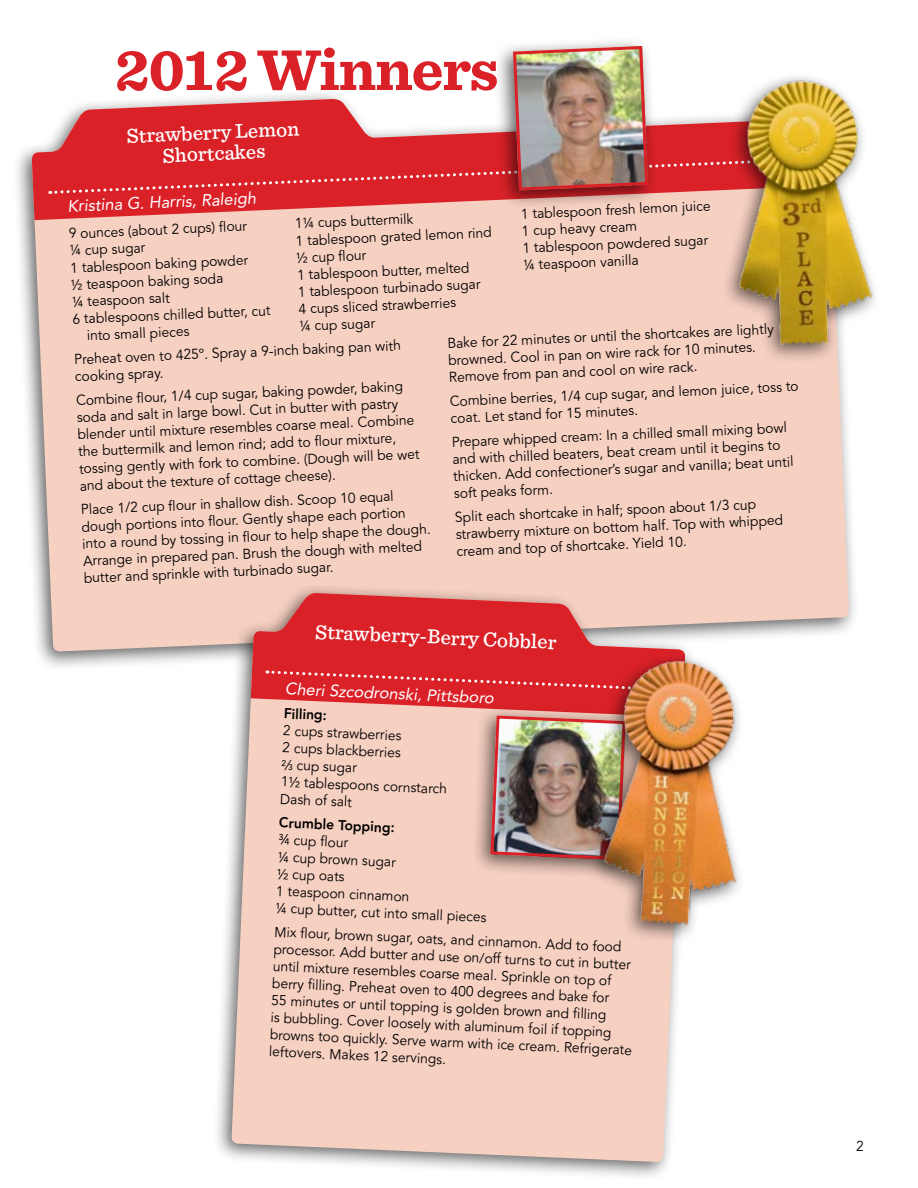
<style>
.page{position:relative;width:918px;height:1188px;background:#fff}
.page>*{position:absolute;margin:0;border:0;box-sizing:border-box;transform-origin:0 0}
.t1{font:700 60px "Sentinel";letter-spacing:-.02em;color:#da2128}
.t2{font:500 21px/21px "Sentinel";color:#fff;text-align:center}
.t3{font:italic 16.5px "Avenir";color:#fff}
.t4{font:14.25px/17.1px "Avenir";color:#000}
.t5{font:800 14.25px "Avenir";color:#000}
.s1{font-weight:500;font-size:8.25px}
</style>
<div class="page">
<div style="left:11px;top:88px;width:858px;height:611px;background:#000;opacity:.6"></div>
<div style="left:32px;top:220px;width:817px;height:432px;background:#f6d0c1"></div>
<svg style="left:32px;top:99px;width:662px;height:26px"></svg>
<svg style="left:32px;top:125px;width:662px;height:95px;background:#e15657"></svg>
<div style="left:50px;top:155px;width:644px;height:40px;background:#da2128"></div>
<div style="left:718px;top:70px;width:200px;height:365px;background:#000;opacity:.6"></div>
<img style="left:694px;top:70px;width:224px;height:310px">
<div style="left:211px;top:582px;width:492px;height:606px;background:#000;opacity:.6"></div>
<svg style="left:231px;top:593px;width:454px;height:569px;background:#f2cfc1"></svg>
<svg style="left:251px;top:593px;width:434px;height:124px;background:#de4d4e"></svg>
<div style="left:492px;top:35px;width:173px;height:181px;background:#000;opacity:.6"></div>
<img style="left:513px;top:46px;width:135px;height:145px">
<div style="left:513px;top:46px;width:135px;height:144px;border:3px solid #da2128;border-radius:6px"></div>
<div style="left:470px;top:704px;width:173px;height:182px;background:#000;opacity:.6"></div>
<img style="left:490px;top:716px;width:75px;height:144px">
<div style="left:491px;top:716px;width:135px;height:144px;border:3px solid #da2128;border-radius:6px"></div>
<div style="left:583px;top:650px;width:262px;height:363px;background:#000;opacity:.6"></div>
<img style="left:565px;top:634px;width:223px;height:325px">
<h1 class="t1" style="left:115px;top:23px;width:385px">2012 Winners</h1>
<h2 class="t2" style="left:126px;top:125px;width:175px;rotate:-3deg">Strawberry Lemon<br>Shortcakes</h2>
<p class="t3" style="left:67px;top:196px;width:190px;rotate:-2deg">Kristina G. Harris, Raleigh</p>
<p class="t4" style="left:69px;top:225px;width:180px;rotate:-2deg">9 ounces (about 2 cups) fl our</p>
<p class="t4" style="left:69px;top:242px;width:77px;rotate:-2deg">¼ cup sugar</p>
<p class="t4" style="left:70px;top:259px;width:179px;rotate:-2deg">1 tablespoon baking powder</p>
<p class="t4" style="left:71px;top:276px;width:154px;rotate:-2deg">½ teaspoon baking soda</p>
<p class="t4" style="left:72px;top:293px;width:100px;rotate:-2deg">¼ teaspoon salt</p>
<p class="t4" style="left:72px;top:310px;width:200px;rotate:-2deg">6 tablespoons chilled butter, cut</p>
<p class="t4" style="left:87px;top:327px;width:104px;rotate:-2deg">into small pieces</p>
<p class="t4" style="left:295px;top:215px;width:198px;rotate:-2deg">1¼ cups buttermilk<br>1 tablespoon grated lemon rind ½ cup fl our<br>1 tablespoon butter, melted<br>1 tablespoon turbinado sugar<br>4 cups sliced strawberries<br>¼ cup sugar</p>
<p class="t4" style="left:521px;top:205px;width:191px;rotate:-2deg">1 tablespoon fresh lemon juice<br>1 cup heavy cream<br>1 tablespoon powdered sugar ¼ teaspoon vanilla</p>
<p class="t4" style="left:447px;top:333px;width:328px;rotate:-2deg">Bake for 22 minutes or until the shortcakes are lightly browned. Cool in pan on wire rack for 10 minutes.<br>Remove from pan and cool on wire rack.</p>
<p class="t4" style="left:450px;top:391px;width:350px;line-height:17.9px;rotate:-2deg">Combine berries, 1/4 cup sugar, and lemon juice, toss to coat. Let stand for 15 minutes.</p>
<p class="t4" style="left:452px;top:432px;width:342px;rotate:-2deg">Prepare whipped cream: In a chilled small mixing bowl and with chilled beaters, beat cream until it begins to thicken. Add confectioner’s sugar and vanilla; beat until soft peaks form.</p>
<p class="t4" style="left:455px;top:508px;width:329px;rotate:-2deg">Split each shortcake in half; spoon about 1/3 cup strawberry mixture on bottom half. Top with whipped cream and top of shortcake. Yield 10.</p>
<p class="t4" style="left:74px;top:349px;width:328px;line-height:18.1px;rotate:-2deg">Preheat oven to 425º. Spray a 9-inch baking pan with cooking spray.</p>
<p class="t4" style="left:76px;top:391px;width:343px;rotate:-2deg">Combine fl our, 1/4 cup sugar, baking powder, baking soda and salt in large bowl. Cut in butter with pastry blender until mixture resembles coarse meal. Combine the buttermilk and lemon rind; add to fl our mixture, tossing gently with fork to combine. (Dough will be wet and about the texture of cottage cheese).</p>
<p class="t4" style="left:81px;top:500px;width:350px;rotate:-2deg">Place 1/2 cup fl our in shallow dish. Scoop 10 equal dough portions into fl our. Gently shape each portion into a round by tossing in fl our to help shape the dough.<br>Arrange in prepared pan. Brush the dough with melted butter and sprinkle with turbinado sugar.</p>
<h2 class="t2" style="left:316px;top:619px;width:243px;rotate:3deg">Strawberry-Berry Cobbler</h2>
<p class="t3" style="left:285px;top:680px;width:211px;rotate:2deg">Cheri Szcodronski, Pittsboro</p>
<p class="t5" style="left:284px;top:705px;width:45px;rotate:2deg">Filling:</p>
<p class="t4" style="left:283px;top:723px;width:168px;rotate:2deg">2 cups strawberries<br>2 cups blackberries<br><sup>2</sup>/<span class="s1">3</span> cup sugar<br>1½ tablespoons cornstarch<br>Dash of salt</p>
<p class="t5" style="left:279px;top:815px;width:117px;rotate:2deg">Crumble Topping:</p>
<p class="t4" style="left:278px;top:832px;width:213px;rotate:2deg">¾ cup fl our<br>¼ cup brown sugar<br>½ cup oats<br>1 teaspoon cinnamon<br>¼ cup butter, cut into small pieces</p>
<p class="t4" style="left:274px;top:925px;width:364px;rotate:2deg">Mix fl our, brown sugar, oats, and cinnamon. Add to food processor. Add butter and use on/off turns to cut in butter until mixture resembles coarse meal. Sprinkle on top of berry fi lling. Preheat oven to 400 degrees and bake for<br>55 minutes or until topping is golden brown and fi lling<br>is bubbling. Cover loosely with aluminum foil if topping browns too quickly. Serve warm with ice cream. Refrigerate leftovers. Makes 12 servings.</p>
<p class="t4" style="left:856px;top:1138px;width:9px">2</p>
</div>
